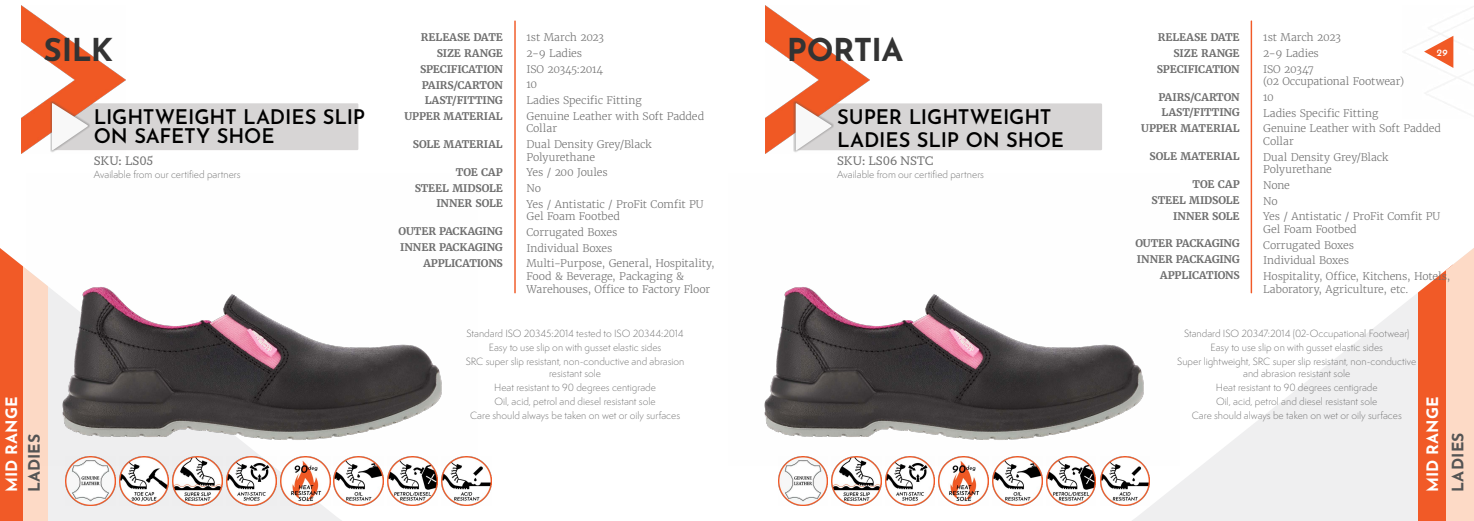
<style>
.page{position:relative;width:1474px;height:521px;background:#fff}
.page>*{position:absolute;margin:0;border:0;box-sizing:border-box;transform-origin:0 0}
.t1{font:700 31.5px "Josefin Sans";letter-spacing:-.01em;color:#333}
.t2{font:600 20.12px/19.2px "Josefin Sans";letter-spacing:-.005em;color:#000}
.t3{font:700 15.75px "Josefin Sans";letter-spacing:-.005em;color:#fff}
.t4{font:700 15.75px "Josefin Sans";letter-spacing:.015em;color:#545454}
.t5{font:12.25px "Circe Slab B";letter-spacing:-.005em;color:#6f6f6f}
.t6{font:300 10.5px/15.7px "Merriweather";letter-spacing:-.01em;color:#6f6f6f}
.t7{font:700 10.5px/15.8px "Merriweather";letter-spacing:-.01em;color:#6f6f6f;text-align:right}
.t8{font:300 9.62px/14px "Semplicita Pro";color:#6f6f6f;text-align:center}
.t9{font:italic 600 9.62px "Josefin Sans";color:#fff}
</style>
<div class="page">
<img style="left:764px;top:287px;width:357px;height:153px">
<svg style="left:1121px;top:242px;width:297px;height:279px"></svg>
<div style="left:1418px;top:248px;width:34px;height:273px;background:#f15a27"></div>
<div style="left:1446px;top:248px;width:27px;height:273px;background:#fddac6"></div>
<img style="left:778px;top:456px;width:49px;height:50px">
<img style="left:831px;top:456px;width:50px;height:50px">
<img style="left:885px;top:456px;width:49px;height:50px">
<img style="left:939px;top:456px;width:49px;height:50px">
<img style="left:992px;top:456px;width:50px;height:50px">
<img style="left:1046px;top:456px;width:49px;height:50px">
<img style="left:1100px;top:456px;width:49px;height:50px">
<img style="left:1404px;top:7px;width:68px;height:108px">
<svg style="left:1423px;top:36px;width:30px;height:32px"></svg>
<div style="left:795px;top:103px;width:307px;height:47px;background:#d7d5d5"></div>
<img style="left:765px;top:6px;width:104px;height:147px">
<div style="left:793px;top:101px;width:41px;height:52px;background:#545454;opacity:.75"></div>
<svg style="left:795px;top:103px;width:36px;height:48px"></svg>
<svg style="left:47px;top:466px;width:295px;height:55px;fill:#efeff0"></svg>
<svg style="left:22px;top:265px;width:25px;height:256px;background:#fbcbb3"></svg>
<div style="left:0;top:248px;width:22px;height:273px;background:#f15a27"></div>
<img style="left:26px;top:265px;width:416px;height:201px">
<div style="left:52px;top:103px;width:306px;height:47px;background:#d7d5d5"></div>
<img style="left:21px;top:6px;width:104px;height:147px">
<div style="left:50px;top:101px;width:40px;height:52px;background:#545454;opacity:.75"></div>
<svg style="left:52px;top:103px;width:36px;height:47px"></svg>
<hr style="left:514px;top:20px;width:1px;height:273px;background:#f15a27">
<hr style="left:1250px;top:20px;width:2px;height:273px;background:#f15a27">
<img style="left:66px;top:456px;width:49px;height:50px">
<img style="left:119px;top:456px;width:50px;height:50px">
<img style="left:173px;top:456px;width:49px;height:50px">
<img style="left:227px;top:456px;width:49px;height:50px">
<img style="left:334px;top:456px;width:49px;height:50px">
<img style="left:388px;top:456px;width:49px;height:50px">
<img style="left:441px;top:456px;width:50px;height:50px">
<img style="left:280px;top:456px;width:50px;height:50px">
<h1 class="t1" style="left:43px;top:22px;width:71px">SILK</h1>
<h2 class="t2" style="left:94px;top:105px;width:273px">LIGHTWEIGHT LADIES SLIP<br>ON SAFETY SHOE</h2>
<p class="t5" style="left:94px;top:154px;width:61px">SKU: LS05</p>
<p class="t8" style="left:94px;top:168px;width:148px">Available from our certified partners</p>
<h3 class="t3" style="left:-3px;top:492px;width:97px;rotate:-90deg">MID RANGE</h3>
<h3 class="t4" style="left:20px;top:492px;width:60px;rotate:-90deg">LADIES</h3>
<p class="t7" style="left:404px;top:29px;width:100px">RELEASE DATE<br>SIZE RANGE<br>SPECIFICATION<br>PAIRS/CARTON<br>LAST/FITTING<br>UPPER MATERIAL</p>
<p class="t7" style="left:413px;top:136px;width:92px">SOLE MATERIAL</p>
<p class="t7" style="left:415px;top:164px;width:90px">TOE CAP<br>STEEL MIDSOLE<br>INNER SOLE</p>
<p class="t7" style="left:398px;top:224px;width:106px">OUTER PACKAGING<br>INNER PACKAGING<br>APPLICATIONS</p>
<p class="t6" style="left:526px;top:30px;width:179px">1st March 2023<br>2-9 Ladies<br>ISO 20345:2014<br>10<br>Ladies Specific Fitting<br>Genuine Leather with Soft Padded</p>
<p class="t6" style="left:526px;top:121px;width:127px">Collar<br>Dual Density Grey/Black</p>
<p class="t6" style="left:526px;top:149px;width:178px">Polyurethane<br>Yes / 200 Joules<br>No<br>Yes / Antistatic / ProFit Comfit PU</p>
<p class="t6" style="left:526px;top:209px;width:190px">Gel Foam Footbed<br>Corrugated Boxes<br>Individual Boxes<br>Multi-Purpose, General, Hospitality,</p>
<p class="t6" style="left:526px;top:270px;width:185px;line-height:12.6px">Food &amp; Beverage, Packaging &amp;<br>Warehouses, Office to Factory Floor</p>
<p class="t8" style="left:466px;top:326px;width:220px">Standard ISO 20345:2014 tested to ISO 20344:2014<br>Easy to use slip on with gusset elastic sides<br>SRC super slip resistant, non-conductive and abrasion</p>
<p class="t8" style="left:470px;top:366px;width:212px">resistant sole<br>Heat resistant to 90 degrees centigrade<br>Oil, acid, petrol and diesel resistant sole<br>Care should always be taken on wet or oily surfaces</p>
<h1 class="t1" style="left:786px;top:22px;width:118px">PORTIA</h1>
<h2 class="t2" style="left:837px;top:103px;width:228px;line-height:22.4px">SUPER LIGHTWEIGHT<br>LADIES SLIP ON SHOE</h2>
<p class="t5" style="left:837px;top:154px;width:98px">SKU: LS06 NSTC</p>
<p class="t8" style="left:837px;top:168px;width:148px">Available from our certified partners</p>
<p class="t7" style="left:1156px;top:29px;width:84px">RELEASE DATE<br>SIZE RANGE<br>SPECIFICATION</p>
<p class="t7" style="left:1141px;top:89px;width:100px">PAIRS/CARTON<br>LAST/FITTING<br>UPPER MATERIAL</p>
<p class="t7" style="left:1149px;top:148px;width:92px">SOLE MATERIAL</p>
<p class="t7" style="left:1151px;top:176px;width:90px">TOE CAP<br>STEEL MIDSOLE<br>INNER SOLE</p>
<p class="t7" style="left:1135px;top:236px;width:106px">OUTER PACKAGING<br>INNER PACKAGING<br>APPLICATIONS</p>
<p class="t6" style="left:1263px;top:30px;width:79px">1st March 2023<br>2-9 Ladies<br>ISO 20347</p>
<p class="t6" style="left:1263px;top:74px;width:179px">(02 Occupational Footwear)<br>10<br>Ladies Specific Fitting<br>Genuine Leather with Soft Padded</p>
<p class="t6" style="left:1263px;top:133px;width:127px">Collar<br>Dual Density Grey/Black</p>
<p class="t6" style="left:1263px;top:162px;width:178px">Polyurethane<br>None<br>No<br>Yes / Antistatic / ProFit Comfit PU</p>
<p class="t6" style="left:1263px;top:221px;width:188px">Gel Foam Footbed<br>Corrugated Boxes<br>Individual Boxes<br>Hospitality, Office, Kitchens, Hotels,</p>
<p class="t6" style="left:1263px;top:281px;width:147px">Laboratory, Agriculture, etc.</p>
<p class="t9" style="left:1436px;top:44px;width:13px">29</p>
<p class="t8" style="left:1177px;top:326px;width:241px">Standard ISO 20347:2014 (02-Occupational Footwear)<br>Easy to use slip on with gusset elastic sides<br>Super lightweight, SRC super slip resistant, non-conductive</p>
<p class="t8" style="left:1191px;top:366px;width:212px">and abrasion resistant sole<br>Heat resistant to 90 degrees centigrade<br>Oil, acid, petrol and diesel resistant sole<br>Care should always be taken on wet or oily surfaces</p>
<h3 class="t3" style="left:1418px;top:492px;width:97px;rotate:-90deg">MID RANGE</h3>
<h3 class="t4" style="left:1443px;top:492px;width:61px;rotate:-90deg">LADIES</h3>
</div>
